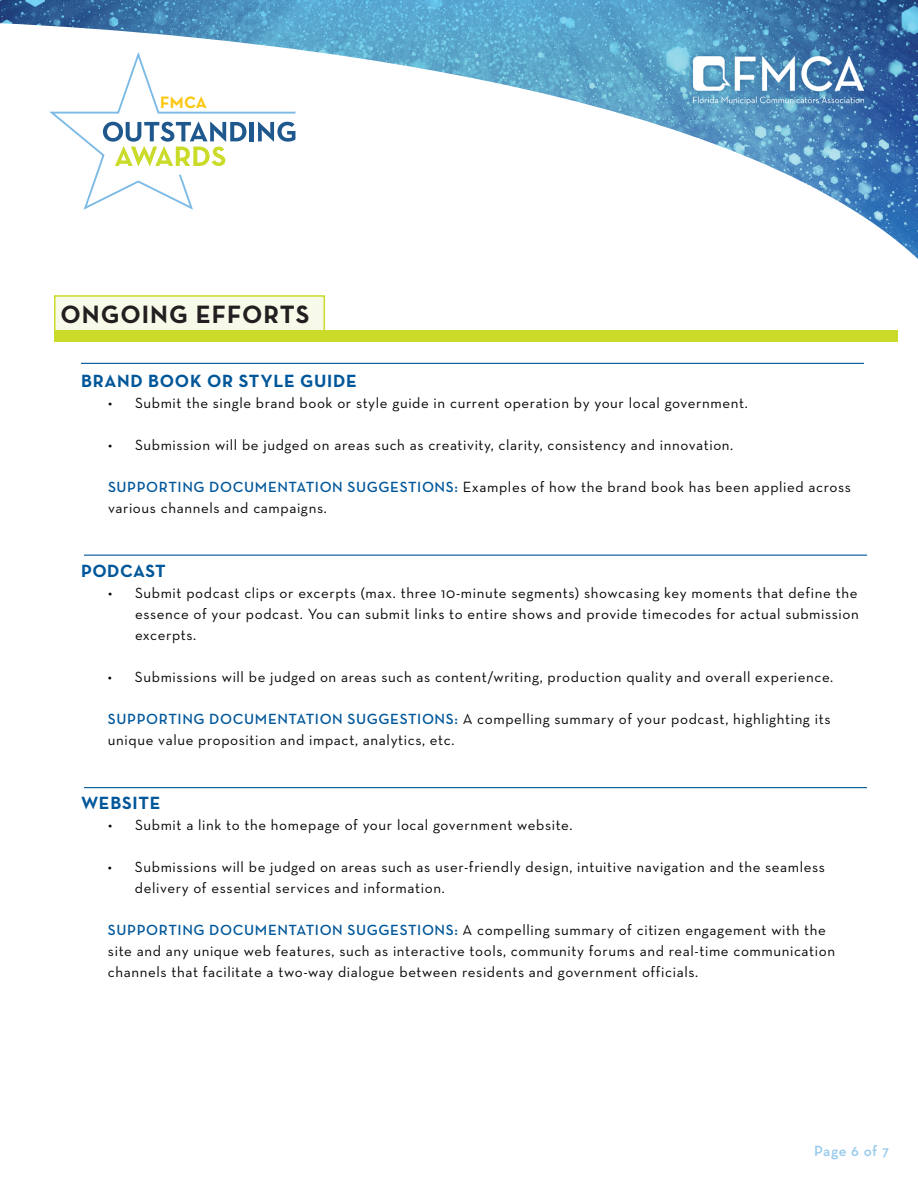
<style>
.page{position:relative;width:918px;height:1188px;background:#fff}
.page>*{position:absolute;margin:0;border:0;box-sizing:border-box;transform-origin:0 0}
.t1{font:700 25.5px "Neutraface Text";letter-spacing:.04em;color:#231f20}
.t2{font:700 18px "Neutraface Text";letter-spacing:.04em;color:#01579a}
.t3{font:700 16.8px "Neutraface Text";color:#fec60d}
.t4{font:15px/21px "Neutraface Text";letter-spacing:.04em;color:#040503}
.t5{font:600 15px "Neutraface Text";letter-spacing:.03em;color:#97caeb}
.s1{font-weight:600;color:#01579a}
</style>
<div class="page">
<img style="left:0;top:0;width:918px;height:259px">
<div style="left:685px;top:48px;width:187px;height:63px;background:#1e588d;opacity:.85"></div>
<img style="left:694px;top:56px;width:170px;height:48px">
<div style="left:54px;top:295px;width:271px;height:38px;background:#f8fae9;border:2px solid #cadb2a"></div>
<div style="left:54px;top:331px;width:843px;height:11px;background:#cadb2a"></div>
<hr style="left:81px;top:363px;width:783px;height:1px;background:#01579a">
<hr style="left:84px;top:555px;width:783px;height:1px;background:#01579a">
<hr style="left:84px;top:787px;width:783px;height:1px;background:#01579a">
<svg style="left:46px;top:50px;width:251px;height:162px"></svg>
<p class="t3" style="left:160px;top:91px;width:48px">FMCA</p>
<h1 class="t1" style="left:60px;top:298px;width:251px">ONGOING EFFORTS</h1>
<p class="t2" style="left:81px;top:369px;width:277px">BRAND BOOK OR STYLE GUIDE</p>
<p class="t4" style="left:108px;top:392px;width:642px">• Submit the single brand book or style guide in current operation by your local government.</p>
<p class="t4" style="left:108px;top:434px;width:627px">• Submission will be judged on areas such as creativity, clarity, consistency and innovation.</p>
<p class="t4" style="left:108px;top:476px;width:745px;line-height:21.6px"><span class="s1">SUPPORTING DOCUMENTATION SUGGESTIONS:</span> Examples of how the brand book has been applied across various channels and campaigns.</p>
<p class="t2" style="left:81px;top:559px;width:86px">PODCAST</p>
<p class="t4" style="left:135px;top:582px;width:725px;text-align:justify;text-indent:-27px">• Submit podcast clips or excerpts (max. three 10-minute segments) showcasing key moments that define the essence of your podcast. You can submit links to entire shows and provide timecodes for actual submission excerpts.</p>
<p class="t4" style="left:108px;top:666px;width:727px">• Submissions will be judged on areas such as content/writing, production quality and overall experience.</p>
<p class="t4" style="left:108px;top:708px;width:724px;line-height:21.6px"><span class="s1">SUPPORTING DOCUMENTATION SUGGESTIONS:</span> A compelling summary of your podcast, highlighting its unique value proposition and impact, analytics, etc.</p>
<p class="t2" style="left:81px;top:791px;width:81px">WEBSITE</p>
<p class="t4" style="left:108px;top:814px;width:466px">• Submit a link to the homepage of your local government website.</p>
<p class="t4" style="left:135px;top:856px;width:692px;text-indent:-27px">• Submissions will be judged on areas such as user-friendly design, intuitive navigation and the seamless delivery of essential services and information.</p>
<p class="t4" style="left:108px;top:919px;width:729px"><span class="s1">SUPPORTING DOCUMENTATION SUGGESTIONS:</span> A compelling summary of citizen engagement with the site and any unique web features, such as interactive tools, community forums and real-time communication channels that facilitate a two-way dialogue between residents and government officials.</p>
<p class="t5" style="left:814px;top:1142px;width:76px">Page 6 of 7</p>
</div>
